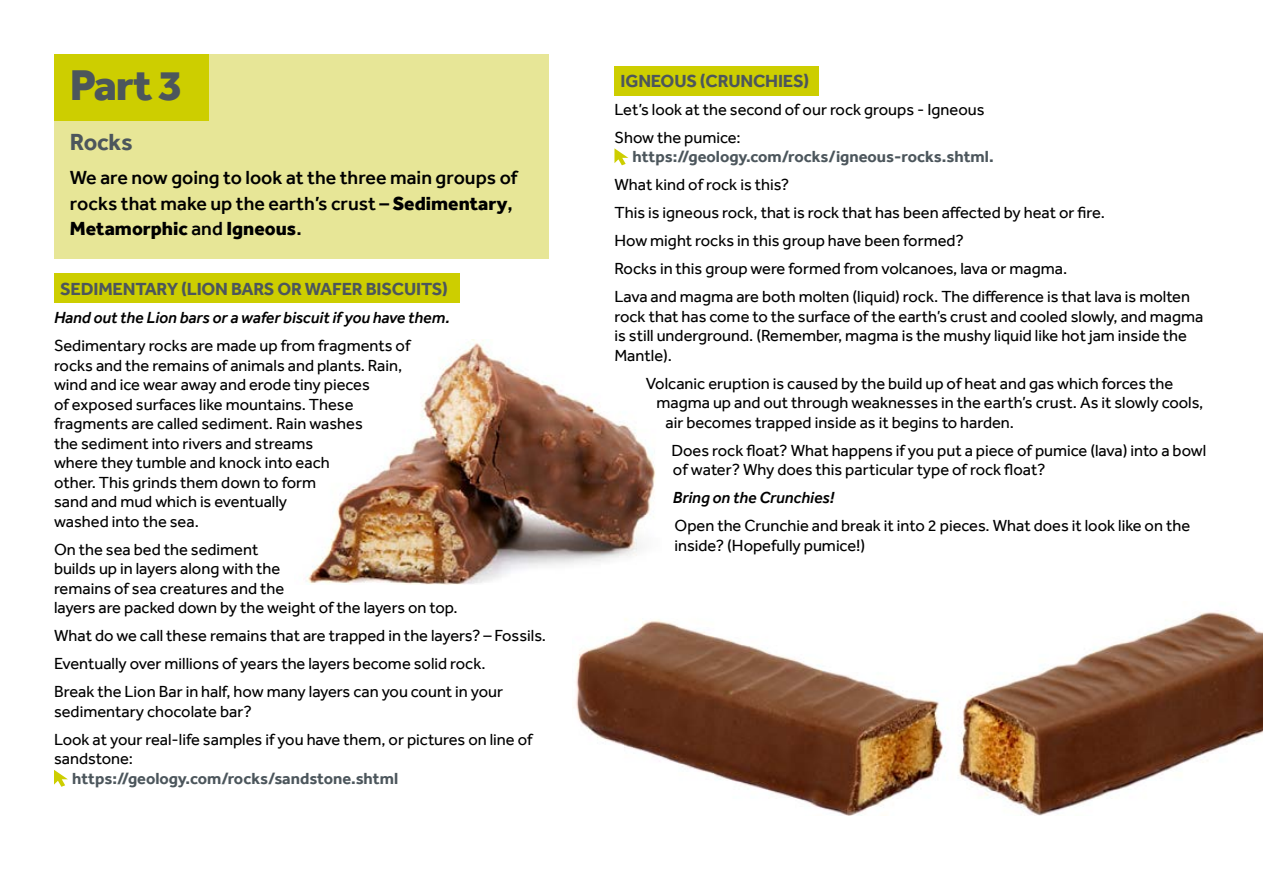
<style>
.page{position:relative;width:1263px;height:893px;background:#fff}
.page>*{position:absolute;margin:0;border:0;box-sizing:border-box;transform-origin:0 0}
.t1{font:800 44.25px "Effra";color:#4c565c}
.t2{font:700 24px "Effra";letter-spacing:-.01em;color:#4c565c}
.t3{font:500 19.5px/25.5px "Effra";color:#000}
.t4{font:700 18px "Effra";letter-spacing:-.01em;color:#4c565c}
.t5{font:16.5px/19.5px "Effra";color:#000}
.t6{font:700 16.5px "Effra";color:#4c565c}
.t7{font:italic 500 16.5px "Effra";color:#000}
.s1{font-weight:800}
</style>
<div class="page">
<div style="left:614px;top:66px;width:205px;height:30px;background:#cdce00"></div>
<img style="left:306px;top:339px;width:350px;height:245px">
<svg style="left:614px;top:148px;width:14px;height:17px"></svg>
<img style="left:576px;top:610px;width:687px;height:205px">
<div style="left:54px;top:54px;width:495px;height:204px;background:#e7e697"></div>
<div style="left:54px;top:54px;width:155px;height:66px;background:#cdce00"></div>
<div style="left:54px;top:274px;width:405px;height:29px;background:#cdce00"></div>
<svg style="left:54px;top:770px;width:14px;height:17px"></svg>
<h1 class="t1" style="left:70px;top:59px;width:115px">Part 3</h1>
<h2 class="t2" style="left:70px;top:128px;width:64px">Rocks</h2>
<p class="t3" style="left:70px;top:165px;width:449px">We are now going to look at the three main groups of rocks that make up the earth’s crust – <span class="s1">Sedimentary</span>,<br><span class="s1">Metamorphic</span> and <span class="s1">Igneous</span>.</p>
<p class="t4" style="left:60px;top:278px;width:389px">SEDIMENTARY (LION BARS OR WAFER BISCUITS)</p>
<p class="t7" style="left:54px;top:308px;width:397px">Hand out the Lion bars or a wafer biscuit if you have them.</p>
<p class="t5" style="left:54px;top:336px;width:358px">Sedimentary rocks are made up from fragments of rocks and the remains of animals and plants. Rain, wind and ice wear away and erode tiny pieces<br>of exposed surfaces like mountains. These fragments are called sediment. Rain washes<br>the sediment into rivers and streams<br>where they tumble and knock into each<br>other. This grinds them down to form<br>sand and mud which is eventually<br>washed into the sea.</p>
<p class="t5" style="left:54px;top:539px;width:405px">On the sea bed the sediment<br>builds up in layers along with the<br>remains of sea creatures and the<br>layers are packed down by the weight of the layers on top.</p>
<p class="t5" style="left:54px;top:621px;width:493px;line-height:28px">What do we call these remains that are trapped in the layers? – Fossils.<br>Eventually over millions of years the layers become solid rock.<br>Break the Lion Bar in half, how many layers can you count in your</p>
<p class="t5" style="left:54px;top:697px;width:480px;line-height:28px">sedimentary chocolate bar?<br>Look at your real-life samples if you have them, or pictures on line of</p>
<p class="t5" style="left:54px;top:749px;width:81px">sandstone:</p>
<p class="t6" style="left:72px;top:768px;width:328px">https://geology.com/rocks/sandstone.shtml</p>
<p class="t4" style="left:621px;top:70px;width:190px">IGNEOUS (CRUNCHIES)</p>
<p class="t5" style="left:614px;top:95px;width:372px;line-height:28px">Let’s look at the second of our rock groups - Igneous<br>Show the pumice:</p>
<p class="t6" style="left:633px;top:147px;width:363px">https://geology.com/rocks/igneous-rocks.shtml.</p>
<p class="t5" style="left:614px;top:170px;width:577px;line-height:28px">What kind of rock is this?<br>This is igneous rock, that is rock that has been affected by heat or fire.<br>How might rocks in this group have been formed?<br>Rocks in this group were formed from volcanoes, lava or magma.<br>Lava and magma are both molten (liquid) rock. The difference is that lava is molten</p>
<p class="t5" style="left:614px;top:306px;width:590px">rock that has come to the surface of the earth’s crust and cooled slowly, and magma is still underground. (Remember, magma is the mushy liquid like hot jam inside the<br>Mantle).</p>
<p class="t5" style="left:646px;top:373px;width:529px">Volcanic eruption is caused by the build up of heat and gas which forces the</p>
<p class="t5" style="left:656px;top:393px;width:548px">magma up and out through weaknesses in the earth’s crust. As it slowly cools,</p>
<p class="t5" style="left:665px;top:412px;width:350px">air becomes trapped inside as it begins to harden.</p>
<p class="t5" style="left:671px;top:440px;width:536px">Does rock float? What happens if you put a piece of pumice (lava) into a bowl of water? Why does this particular type of rock float?</p>
<p class="t7" style="left:673px;top:488px;width:163px">Bring on the Crunchies!</p>
<p class="t5" style="left:674px;top:516px;width:517px">Open the Crunchie and break it into 2 pieces. What does it look like on the inside? (Hopefully pumice!)</p>
</div>
